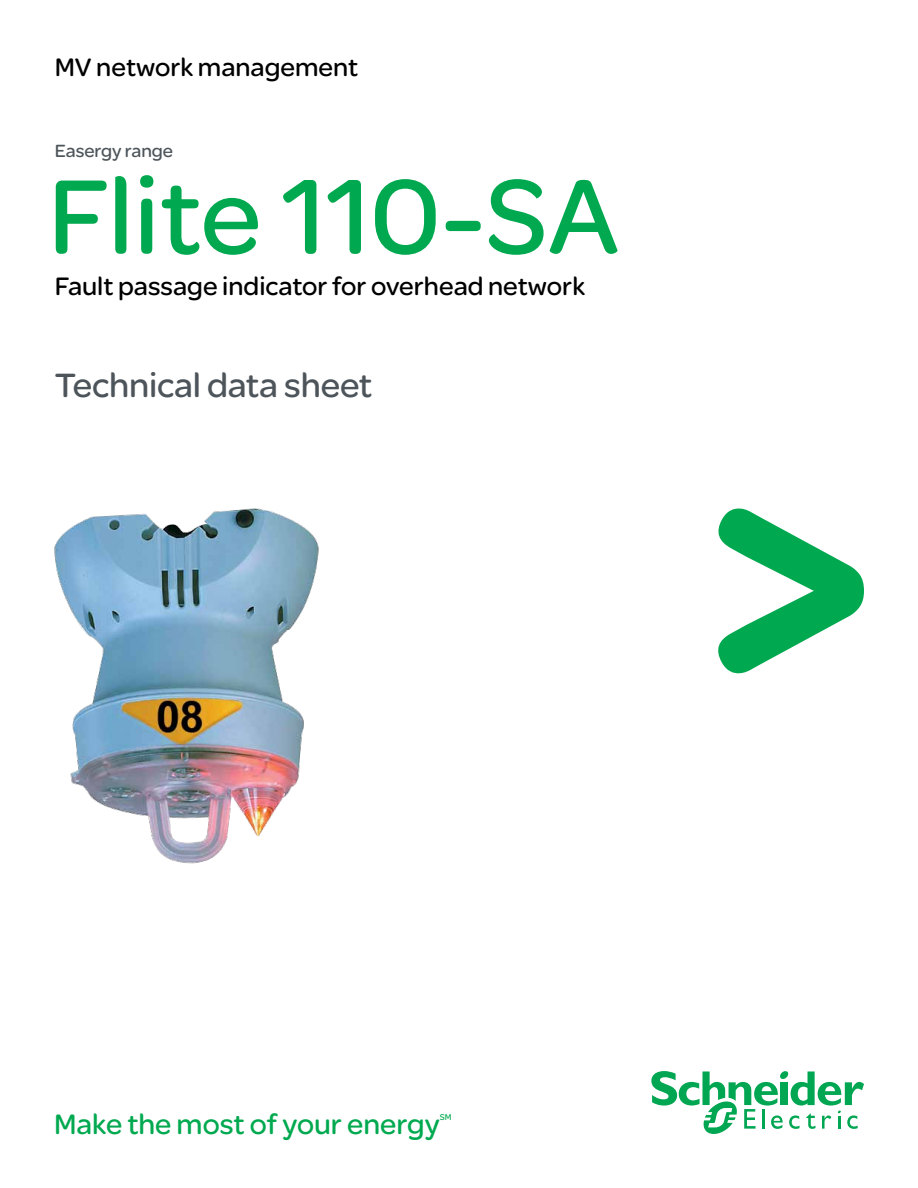
<style>
.page{position:relative;width:918px;height:1188px;background:#fff}
.page>*{position:absolute;margin:0;border:0;box-sizing:border-box;transform-origin:0 0}
.t1{font:112.5px "SE Optimist";color:#00a94f}
.t2{font:36px "SE Optimist";letter-spacing:-.005em;color:#4d555b}
.t3{font:30px "SE Optimist";color:#00a94f}
.t4{font:27px "SE Optimist";color:#000}
.t5{font:18.9px "SE Optimist";color:#4d555b}
.t6{font:9px "SE Optimist";color:#00a94f}
</style>
<div class="page">
<svg style="left:718px;top:508px;width:146px;height:166px"></svg>
<svg style="left:651px;top:1071px;width:213px;height:63px"></svg>
<img style="left:54px;top:508px;width:265px;height:356px">
<p class="t4" style="left:55px;top:48px;width:305px">MV network management</p>
<p class="t5" style="left:55px;top:138px;width:120px">Easergy range</p>
<h1 class="t1" style="left:48px;top:138px;width:573px">Flite 110-SA</h1>
<p class="t4" style="left:55px;top:267px;width:532px">Fault passage indicator for overhead network</p>
<h2 class="t2" style="left:55px;top:360px;width:319px">Technical data sheet</h2>
<p class="t3" style="left:54px;top:1103px;width:387px">Make the most of your energy</p>
<p class="t6" style="left:440px;top:1111px;width:13px">SM</p>
</div>
